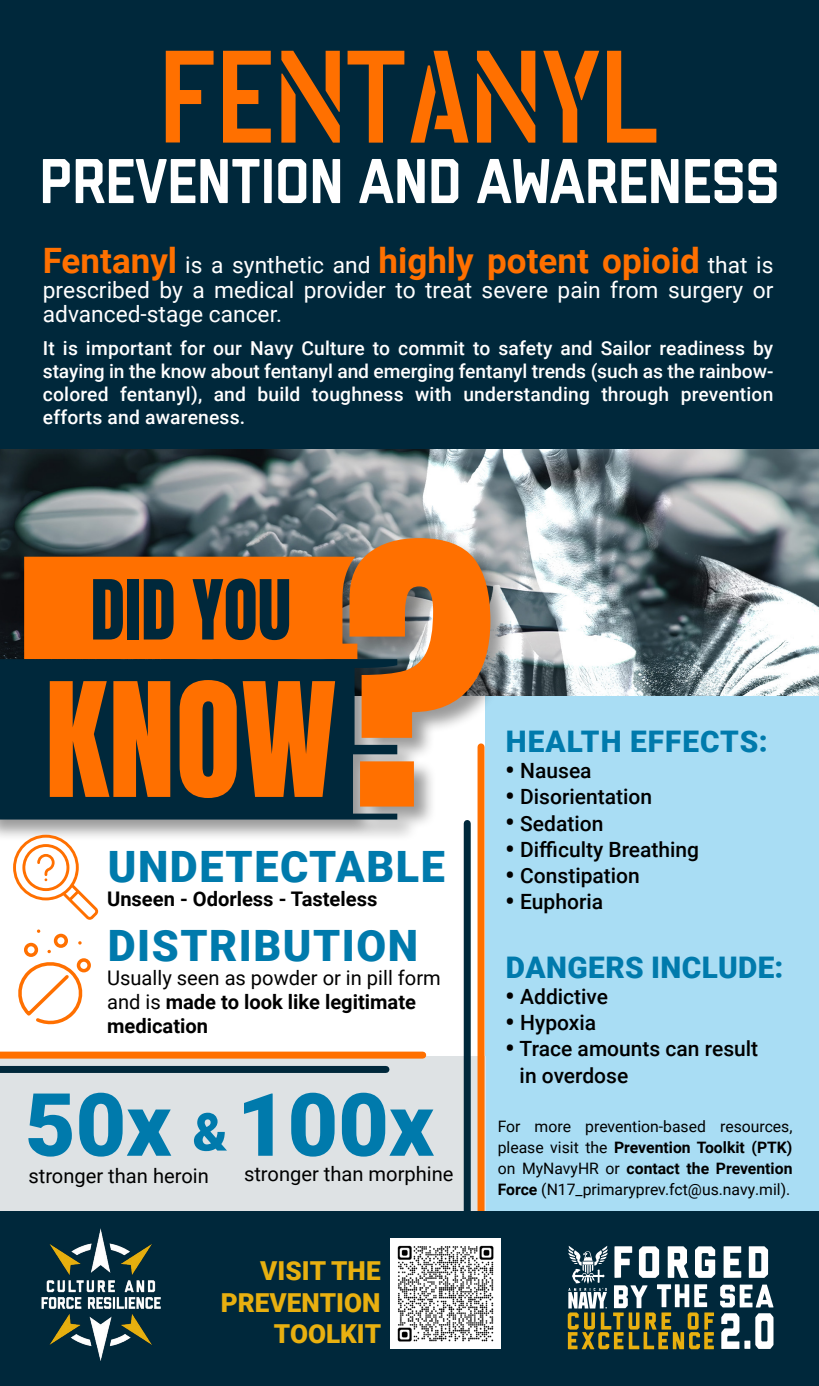
<style>
.page{position:relative;width:819px;height:1386px;background:#fff}
.page>*{position:absolute;margin:0;border:0;box-sizing:border-box;transform-origin:0 0}
.t1{font:600 131.25px "Stick No Bills";color:#ff7000}
.t2{font:500 63.18px "Liberator";color:#fff}
.t3{font:900 52.5px "Roboto";color:#007aac}
.t4{font:900 43.23px "Roboto";letter-spacing:.035em;color:#007aac}
.t5{font:700 35px "Roboto";color:#ff7000}
.t6{font:900 29.75px "Roboto";letter-spacing:.015em;color:#007aac}
.t7{font:900 29.75px "Roboto";letter-spacing:.035em;color:#007aac}
.t8{font:900 26.07px/31.3px "Roboto";color:#e8b010;text-align:right}
.t9{font:22.75px/24.5px "Roboto";color:#fff}
.t10{font:500 21px/26.2px "Roboto";color:#000}
.t11{font:20.12px/24.2px "Roboto";color:#000}
.t12{font:700 20.12px "Roboto";color:#000}
.t13{font:500 19.25px/23.1px "Roboto";letter-spacing:.01em;color:#fff;text-align:justify}
.t14{font:15.75px/21px "Roboto";color:#000;text-align:justify}
.s1{font-weight:400;font-size:22.75px;color:#fff}
.s2{font-weight:700}
.s3{font-size:28px}
</style>
<div class="page">
<div style="left:485px;top:690px;width:334px;height:525px;background:#a9ddf4"></div>
<img style="left:0;top:449px;width:819px;height:247px">
<div style="left:0;top:1056px;width:485px;height:166px;background:#dee2e4"></div>
<div style="left:0;top:0;width:819px;height:449px;background:#00283b"></div>
<div style="left:478px;top:747px;width:7px;height:469px;background:#ff7000"></div>
<div style="left:464px;top:823px;width:7px;height:470px;background:#00283b"></div>
<div style="left:0;top:1052px;width:423px;height:7px;background:#ff7000"></div>
<div style="left:0;top:1066px;width:386px;height:7px;background:#00283b"></div>
<div style="left:0;top:1211px;width:819px;height:175px;background:#00283b"></div>
<img style="left:41px;top:1228px;width:120px;height:132px">
<img style="left:391px;top:1239px;width:110px;height:109px">
<svg style="left:568px;top:1246px;width:205px;height:103px"></svg>
<div style="left:0;top:536px;width:513px;height:306px;background:#000;opacity:.4"></div>
<svg style="left:0;top:659px;width:397px;height:161px;background:#092f41"></svg>
<svg style="left:24px;top:538px;width:466px;height:269px;background:#ab652b"></svg>
<svg style="left:28px;top:1093px;width:143px;height:64px"></svg>
<svg style="left:244px;top:1093px;width:190px;height:64px"></svg>
<svg style="left:18px;top:931px;width:73px;height:94px"></svg>
<svg style="left:13px;top:835px;width:85px;height:85px"></svg>
<h1 class="t1" style="left:160px;top:16px;width:500px">FENTANYL</h1>
<h2 class="t2" style="left:40px;top:159px;width:741px">PREVENTION AND AWARENESS</h2>
<h3 class="t5" style="left:43px;top:236px;width:732px">Fentanyl <span class="s1">is a synthetic and</span> highly potent opioid <span class="s1">that is</span></h3>
<p class="t9" style="left:43px;top:277px;width:732px">prescribed by a medical provider to treat severe pain from surgery or advanced-stage cancer.</p>
<p class="t13" style="left:43px;top:336px;width:732px">It is important for our Navy Culture to commit to safety and Sailor readiness by staying in the know about fentanyl and emerging fentanyl trends (such as the rainbow&shy;colored fentanyl), and build toughness with understanding through prevention efforts and awareness.</p>
<h3 class="t4" style="left:108px;top:836px;width:339px">UNDETECTABLE</h3>
<p class="t12" style="left:107px;top:885px;width:272px">Unseen - Odorless - Tasteless</p>
<h3 class="t4" style="left:108px;top:915px;width:312px">DISTRIBUTION</h3>
<p class="t11" style="left:107px;top:965px;width:335px">Usually seen as powder or in pill form and is <span class="s2">made to look like legitimate medication</span></p>
<h3 class="t3" style="left:192px;top:1095px;width:37px">&amp;</h3>
<p class="t11" style="left:28px;top:1163px;width:182px">stronger than heroin</p>
<p class="t11" style="left:244px;top:1161px;width:211px">stronger than morphine</p>
<h3 class="t8" style="left:221px;top:1254px;width:162px">VISIT THE<br>PREVENTION<br>TOOLKIT</h3>
<h3 class="t7" style="left:506px;top:720px;width:264px">HEALTH EFFECTS:</h3>
<p class="t10" style="left:505px;top:757px;width:88px"><span class="s3">•</span> Nausea</p>
<p class="t10" style="left:505px;top:783px;width:148px"><span class="s3">•</span> Disorientation</p>
<p class="t10" style="left:505px;top:809px;width:100px"><span class="s3">•</span> Sedation</p>
<p class="t10" style="left:505px;top:836px;width:195px"><span class="s3">•</span> Difficulty Breathing</p>
<p class="t10" style="left:505px;top:862px;width:136px"><span class="s3">•</span> Constipation</p>
<p class="t10" style="left:505px;top:888px;width:99px"><span class="s3">•</span> Euphoria</p>
<h3 class="t6" style="left:506px;top:946px;width:279px">DANGERS INCLUDE:</h3>
<p class="t10" style="left:505px;top:982px;width:104px"><span class="s3">•</span> Addictive</p>
<p class="t10" style="left:505px;top:1009px;width:92px"><span class="s3">•</span> Hypoxia</p>
<p class="t10" style="left:520px;top:1035px;width:240px;text-indent:-14px"><span class="s3">•</span> Trace amounts can result in overdose</p>
<p class="t14" style="left:498px;top:1115px;width:296px">For more prevention-based resources, please visit the <span class="s2">Prevention Toolkit (PTK) </span>on MyNavyHR or <span class="s2">contact the Prevention Force</span> (N17_primaryprev.fct@us.navy.mil).</p>
</div>
